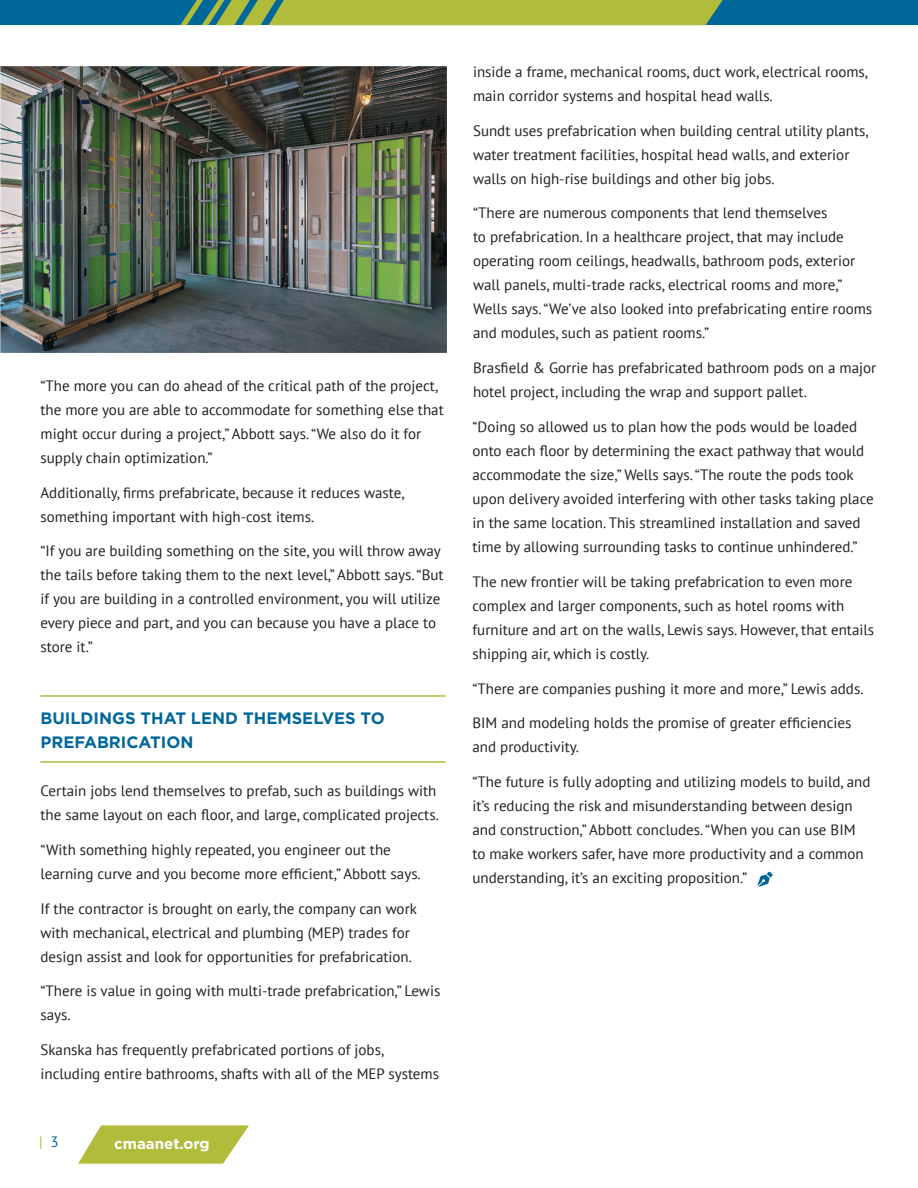
<style>
.page{position:relative;width:918px;height:1188px;background:#fff}
.page>*{position:absolute;margin:0;border:0;box-sizing:border-box;transform-origin:0 0}
.Heading_2{font:700 16.5px/24px "Gotham";color:#00679b}
.BodyText{font:15px/24px "PT Sans";color:#231f20}
.t1{font:700 15px "Gotham";color:#fff}
.t2{font:15px "PT Sans";color:#b0bc3a}
.s1{color:#00679b}
</style>
<div class="page">
<svg style="left:78px;top:1125px;width:171px;height:39px;background:#bcc659"></svg>
<div style="left:0;top:0;width:918px;height:25px;background:#00679b"></div>
<svg style="left:180px;top:0;width:543px;height:25px;background:#9db343"></svg>
<hr style="left:40px;top:695px;width:406px;height:2px;background:#b0bc3a">
<hr style="left:40px;top:761px;width:406px;height:2px;background:#b0bc3a">
<img style="left:1px;top:66px;width:445px;height:286px">
<svg style="left:757px;top:872px;width:15px;height:15px"></svg>
<p class="BodyText" style="left:40px;top:373px;width:405px">“The more you can do ahead of the critical path of the project, the more you are able to accommodate for something else that might occur during a project,” Abbott says. “We also do it for supply chain optimization.”</p>
<p class="BodyText" style="left:40px;top:480px;width:366px">Additionally, firms prefabricate, because it reduces waste, something important with high-cost items.</p>
<p class="BodyText" style="left:40px;top:539px;width:405px">“If you are building something on the site, you will throw away the tails before taking them to the next level,” Abbott says. “But if you are building in a controlled environment, you will utilize every piece and part, and you can because you have a place to store it.”</p>
<p class="Heading_2" style="left:40px;top:706px;width:346px">BUILDINGS THAT LEND THEMSELVES TO<br>PREFABRICATION</p>
<p class="BodyText" style="left:40px;top:778px;width:400px">Certain jobs lend themselves to prefab, such as buildings with the same layout on each floor, and large, complicated projects.</p>
<p class="BodyText" style="left:40px;top:837px;width:382px">“With something highly repeated, you engineer out the learning curve and you become more efficient,” Abbott says.</p>
<p class="BodyText" style="left:40px;top:896px;width:378px">If the contractor is brought on early, the company can work with mechanical, electrical and plumbing (MEP) trades for design assist and look for opportunities for prefabrication.</p>
<p class="BodyText" style="left:40px;top:979px;width:401px">“There is value in going with multi-trade prefabrication,” Lewis says.</p>
<p class="BodyText" style="left:40px;top:1038px;width:400px">Skanska has frequently prefabricated portions of jobs, including entire bathrooms, shafts with all of the MEP systems</p>
<p class="t2" style="left:39px;top:1132px;width:21px">| <span class="s1">3</span></p>
<p class="t1" style="left:114px;top:1134px;width:97px">cmaanet.org</p>
<p class="BodyText" style="left:473px;top:59px;width:397px">inside a frame, mechanical rooms, duct work, electrical rooms, main corridor systems and hospital head walls.</p>
<p class="BodyText" style="left:473px;top:118px;width:397px">Sundt uses prefabrication when building central utility plants, water treatment facilities, hospital head walls, and exterior walls on high-rise buildings and other big jobs.</p>
<p class="BodyText" style="left:473px;top:201px;width:401px">“There are numerous components that lend themselves<br>to prefabrication. In a healthcare project, that may include operating room ceilings, headwalls, bathroom pods, exterior wall panels, multi-trade racks, electrical rooms and more,” Wells says. “We’ve also looked into prefabricating entire rooms and modules, such as patient rooms.”</p>
<p class="BodyText" style="left:473px;top:356px;width:405px">Brasfield &amp; Gorrie has prefabricated bathroom pods on a major hotel project, including the wrap and support pallet.</p>
<p class="BodyText" style="left:472px;top:414px;width:403px">“Doing so allowed us to plan how the pods would be loaded onto each floor by determining the exact pathway that would accommodate the size,” Wells says. “The route the pods took upon delivery avoided interfering with other tasks taking place in the same location. This streamlined installation and saved time by allowing surrounding tasks to continue unhindered.”</p>
<p class="BodyText" style="left:472px;top:569px;width:403px">The new frontier will be taking prefabrication to even more complex and larger components, such as hotel rooms with furniture and art on the walls, Lewis says. However, that entails shipping air, which is costly.</p>
<p class="BodyText" style="left:472px;top:676px;width:393px">“There are companies pushing it more and more,” Lewis adds.</p>
<p class="BodyText" style="left:472px;top:711px;width:380px">BIM and modeling holds the promise of greater efficiencies and productivity.</p>
<p class="BodyText" style="left:472px;top:770px;width:399px">“The future is fully adopting and utilizing models to build, and it’s reducing the risk and misunderstanding between design and construction,” Abbott concludes. “When you can use BIM to make workers safer, have more productivity and a common understanding, it’s an exciting proposition.”</p>
</div>
